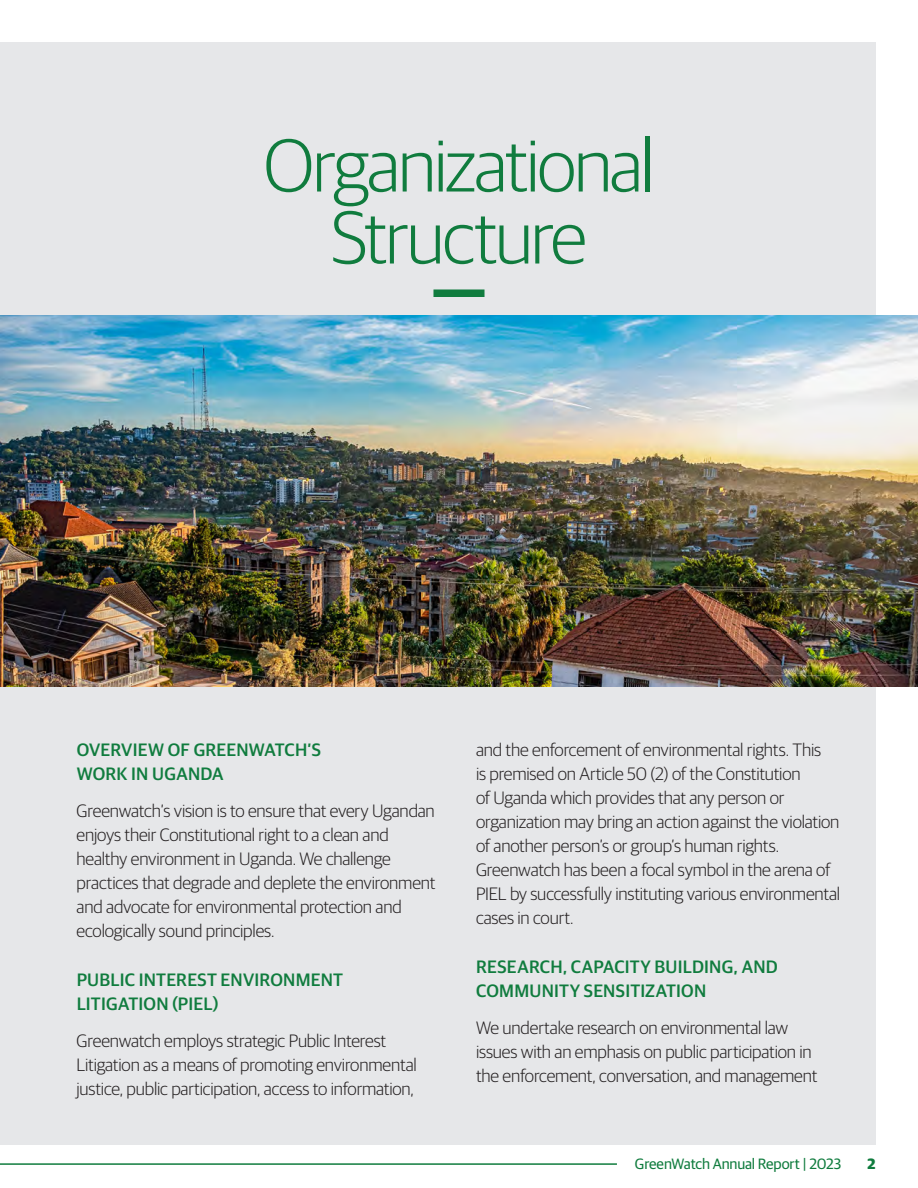
<style>
.page{position:relative;width:918px;height:1188px;background:#fff}
.page>*{position:absolute;margin:0;border:0;box-sizing:border-box;transform-origin:0 0}
.t1{font:300 75px/72px "Guardian Sans";letter-spacing:-.035em;color:#107c3e;text-align:center}
.t2{font:300 18px/24px "Guardian Sans";letter-spacing:-.01em;color:#231f20}
.t3{font:500 18px/24px "Guardian Sans";letter-spacing:.01em;color:#107c3e}
.t4{font:15px "Guardian Sans";letter-spacing:-.01em;color:#107c3e}
.t5{font:700 15px "Guardian Sans";color:#107c3e}
</style>
<div class="page">
<div style="left:0;top:42px;width:875px;height:1103px;background:#e6e7e9"></div>
<hr style="left:0;top:1163px;width:617px;height:2px;background:#107c3e">
<div style="left:433px;top:289px;width:52px;height:8px;background:#107c3e"></div>
<img style="left:0;top:316px;width:918px;height:371px">
<h1 class="t1" style="left:264px;top:125px;width:392px">Organizational<br>Structure</h1>
<p class="t3" style="left:77px;top:736px;width:246px">OVERVIEW OF GREENWATCH’S<br>WORK IN UGANDA</p>
<p class="t2" style="left:77px;top:797px;width:361px">Greenwatch’s vision is to ensure that every Ugandan enjoys their Constitutional right to a clean and healthy environment in Uganda. We challenge practices that degrade and deplete the environment and advocate for environmental protection and ecologically sound principles.</p>
<p class="t3" style="left:77px;top:967px;width:268px">PUBLIC INTEREST ENVIRONMENT<br>LITIGATION (PIEL)</p>
<p class="t2" style="left:77px;top:1028px;width:342px">Greenwatch employs strategic Public Interest<br>Litigation as a means of promoting environmental justice, public participation, access to information,</p>
<p class="t2" style="left:476px;top:737px;width:366px">and the enforcement of environmental rights. This<br>is premised on Article 50 (2) of the Constitution<br>of Uganda which provides that any person or organization may bring an action against the violation of another person’s or group’s human rights.<br>Greenwatch has been a focal symbol in the arena of PIEL by successfully instituting various environmental cases in court.</p>
<p class="t3" style="left:476px;top:954px;width:303px">RESEARCH, CAPACITY BUILDING, AND<br>COMMUNITY SENSITIZATION</p>
<p class="t2" style="left:476px;top:1015px;width:343px">We undertake research on environmental law issues with an emphasis on public participation in the enforcement, conversation, and management</p>
<p class="t4" style="left:635px;top:1153px;width:208px">GreenWatch Annual Report | 2023</p>
<p class="t5" style="left:867px;top:1153px;width:10px">2</p>
</div>
